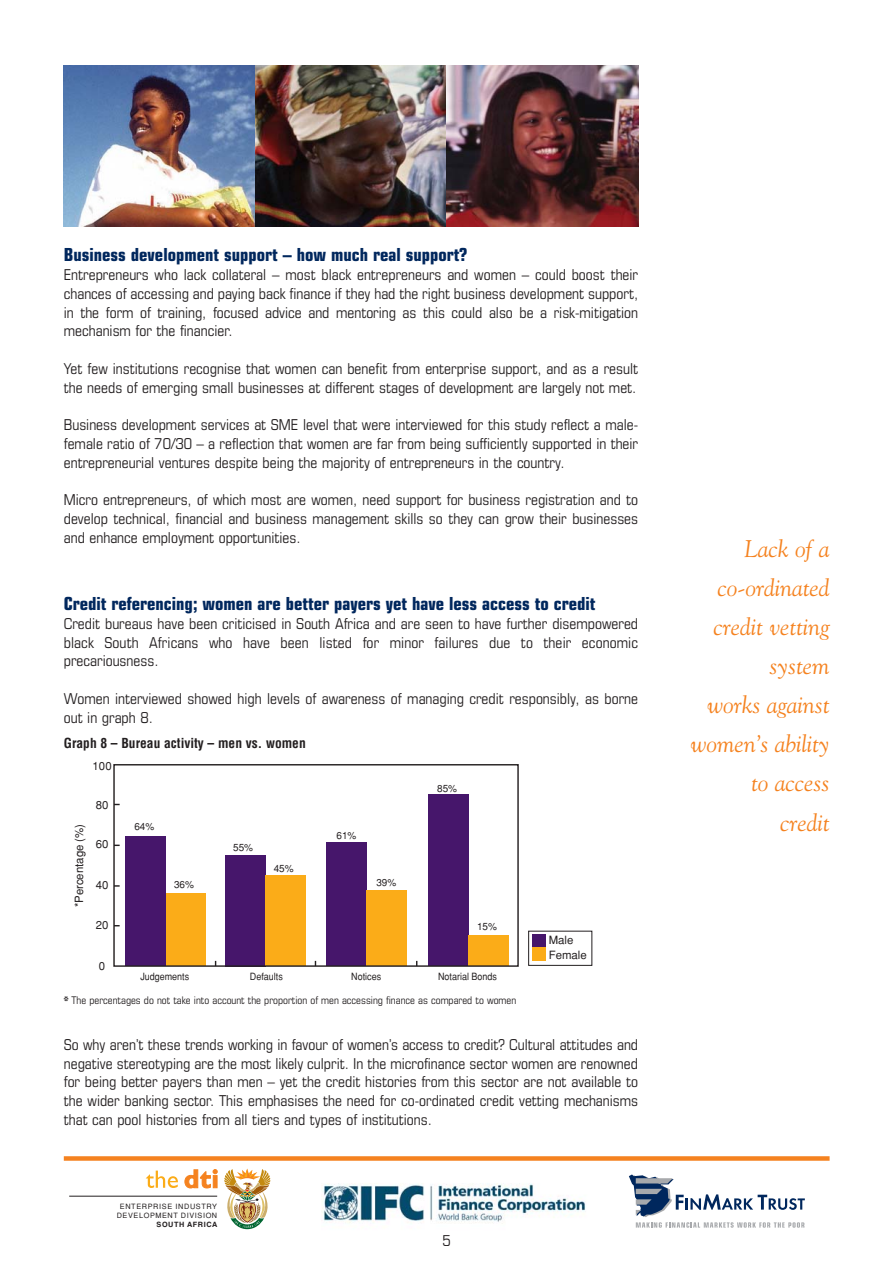
<style>
.page{position:relative;width:893px;height:1265px;background:#fff}
.page>*{position:absolute;margin:0;border:0;box-sizing:border-box;transform-origin:0 0}
.t1{font:italic 24px/39px "Goudy";color:#f5821f;text-align:right}
.t2{font:700 condensed 18px "Eurostile";color:#00275d}
.t3{font:condensed 15px/18.8px "Eurostile";color:#231f20;text-align:justify}
.t4{font:700 condensed 13.5px "Helvetica";color:#231f20}
.t5{font:11.4px/15.1px "Helvetica";color:#231f20}
.t6{font:condensed 10.5px "Eurostile";color:#231f20}
.t7{font:10.05px "Helvetica";color:#231f20;scale:.9 1}
.t8{font:10.05px "Helvetica";color:#231f20}
.t9{font:7.35px/9.1px "Helvetica";letter-spacing:.085em;color:#231f20;text-align:center}
.t10{font:700 7.35px "Helvetica";letter-spacing:.075em;color:#231f20}
.s1{font-weight:700}
</style>
<div class="page">
<svg style="left:224px;top:1168px;width:46px;height:61px"></svg>
<svg style="left:146px;top:1170px;width:32px;height:18px"></svg>
<svg style="left:184px;top:1169px;width:33px;height:19px"></svg>
<hr style="left:69px;top:1195px;width:148px;height:1px;background:#231f20">
<img style="left:321px;top:1160px;width:273px;height:63px">
<svg style="left:629px;top:1174px;width:175px;height:53px"></svg>
<svg style="left:64px;top:1156px;width:765px;height:4px;fill:#f5821f"></svg>
<div style="left:165px;top:893px;width:41px;height:73px;background:#fbac18"></div>
<div style="left:125px;top:836px;width:40px;height:130px;background:#46166b"></div>
<div style="left:225px;top:855px;width:40px;height:111px;background:#46166b"></div>
<div style="left:265px;top:875px;width:40px;height:91px;background:#fbac18"></div>
<div style="left:326px;top:843px;width:41px;height:123px;background:#46166b"></div>
<div style="left:366px;top:891px;width:41px;height:75px;background:#fbac18"></div>
<div style="left:428px;top:794px;width:40px;height:172px;background:#46166b"></div>
<div style="left:468px;top:935px;width:40px;height:31px;background:#fbac18"></div>
<div style="left:532px;top:934px;width:13px;height:13px;background:#46166b"></div>
<div style="left:532px;top:947px;width:13px;height:14px;background:#fbac18"></div>
<div style="left:113px;top:764px;width:405px;height:202px;border:1px solid #231f20"></div>
<svg style="left:114px;top:844px;width:6px;height:2px"></svg>
<svg style="left:114px;top:803px;width:6px;height:2px"></svg>
<img style="left:64px;top:65px;width:574px;height:162px">
<img style="left:255px;top:65px;width:191px;height:162px">
<p class="t2" style="left:64px;top:248px;width:405px">Business development support – how much real support?</p>
<p class="t3" style="left:64px;top:266px;width:576px">Entrepreneurs who lack collateral – most black entrepreneurs and women – could boost their chances of accessing and paying back finance if they had the right business development support, in the form of training, focused advice and mentoring as this could also be a risk-mitigation mechanism for the financier.</p>
<p class="t3" style="left:64px;top:360px;width:576px">Yet few institutions recognise that women can benefit from enterprise support, and as a result the needs of emerging small businesses at different stages of development are largely not met.</p>
<p class="t3" style="left:64px;top:416px;width:576px">Business development services at SME level that were interviewed for this study reflect a male&shy;female ratio of 70/30 – a reflection that women are far from being sufficiently supported in their entrepreneurial ventures despite being the majority of entrepreneurs in the country.</p>
<p class="t3" style="left:64px;top:491px;width:576px">Micro entrepreneurs, of which most are women, need support for business registration and to develop technical, financial and business management skills so they can grow their businesses and enhance employment opportunities.</p>
<p class="t2" style="left:64px;top:597px;width:533px">Credit referencing; women are better payers yet have less access to credit</p>
<p class="t3" style="left:64px;top:615px;width:576px">Credit bureaus have been criticised in South Africa and are seen to have further disempowered black South Africans who have been listed for minor failures due to their economic precariousness.</p>
<p class="t3" style="left:64px;top:690px;width:576px">Women interviewed showed high levels of awareness of managing credit responsibly, as borne out in graph 8.</p>
<p class="t4" style="left:64px;top:738px;width:243px">Graph 8 – Bureau activity – men vs. women</p>
<p class="t5" style="left:93px;top:759px;width:21px">100</p>
<p class="t5" style="left:73px;top:907px;width:85px;rotate:-90deg">*Percentage (%)</p>
<p class="t5" style="left:96px;top:798px;width:14px">80</p>
<p class="t5" style="left:96px;top:838px;width:14px">60</p>
<p class="t5" style="left:96px;top:878px;width:14px">40</p>
<p class="t5" style="left:96px;top:918px;width:14px">20</p>
<p class="t5" style="left:99px;top:959px;width:8px">0</p>
<p class="t8" style="left:134px;top:823px;width:21px">64%</p>
<p class="t8" style="left:174px;top:881px;width:21px">36%</p>
<p class="t7" style="left:140px;top:972px;width:56px">Judgements</p>
<p class="t8" style="left:233px;top:843px;width:21px">55%</p>
<p class="t8" style="left:274px;top:864px;width:21px">45%</p>
<p class="t8" style="left:336px;top:831px;width:21px">61%</p>
<p class="t8" style="left:376px;top:879px;width:21px">39%</p>
<p class="t8" style="left:437px;top:784px;width:21px">85%</p>
<p class="t8" style="left:477px;top:923px;width:21px">15%</p>
<p class="t7" style="left:250px;top:972px;width:38px">Defaults</p>
<p class="t7" style="left:351px;top:972px;width:35px">Notices</p>
<p class="t7" style="left:438px;top:972px;width:67px">Notarial Bonds</p>
<p class="t6" style="left:64px;top:996px;width:454px"><span class="s1">*</span> The percentages do not take into account the proportion of men accessing finance as compared to women</p>
<p class="t5" style="left:548px;top:933px;width:40px">Male<br>Female</p>
<p class="t3" style="left:64px;top:1036px;width:576px">So why aren’t these trends working in favour of women’s access to credit? Cultural attitudes and negative stereotyping are the most likely culprit. In the microfinance sector women are renowned for being better payers than men – yet the credit histories from this sector are not available to the wider banking sector. This emphasises the need for co-ordinated credit vetting mechanisms that can pool histories from all tiers and types of institutions.</p>
<p class="t9" style="left:117px;top:1202px;width:102px">ENTERPRISE INDUSTRY<br>DEVELOPMENT DIVISION</p>
<p class="t10" style="left:157px;top:1221px;width:62px">SOUTH AFRICA</p>
<p class="t3" style="left:442px;top:1232px;width:10px">5</p>
<h1 class="t1" style="left:690px;top:531px;width:140px">Lack of a co-ordinated credit vetting system<br>works against women’s ability to access<br>credit</h1>
</div>
